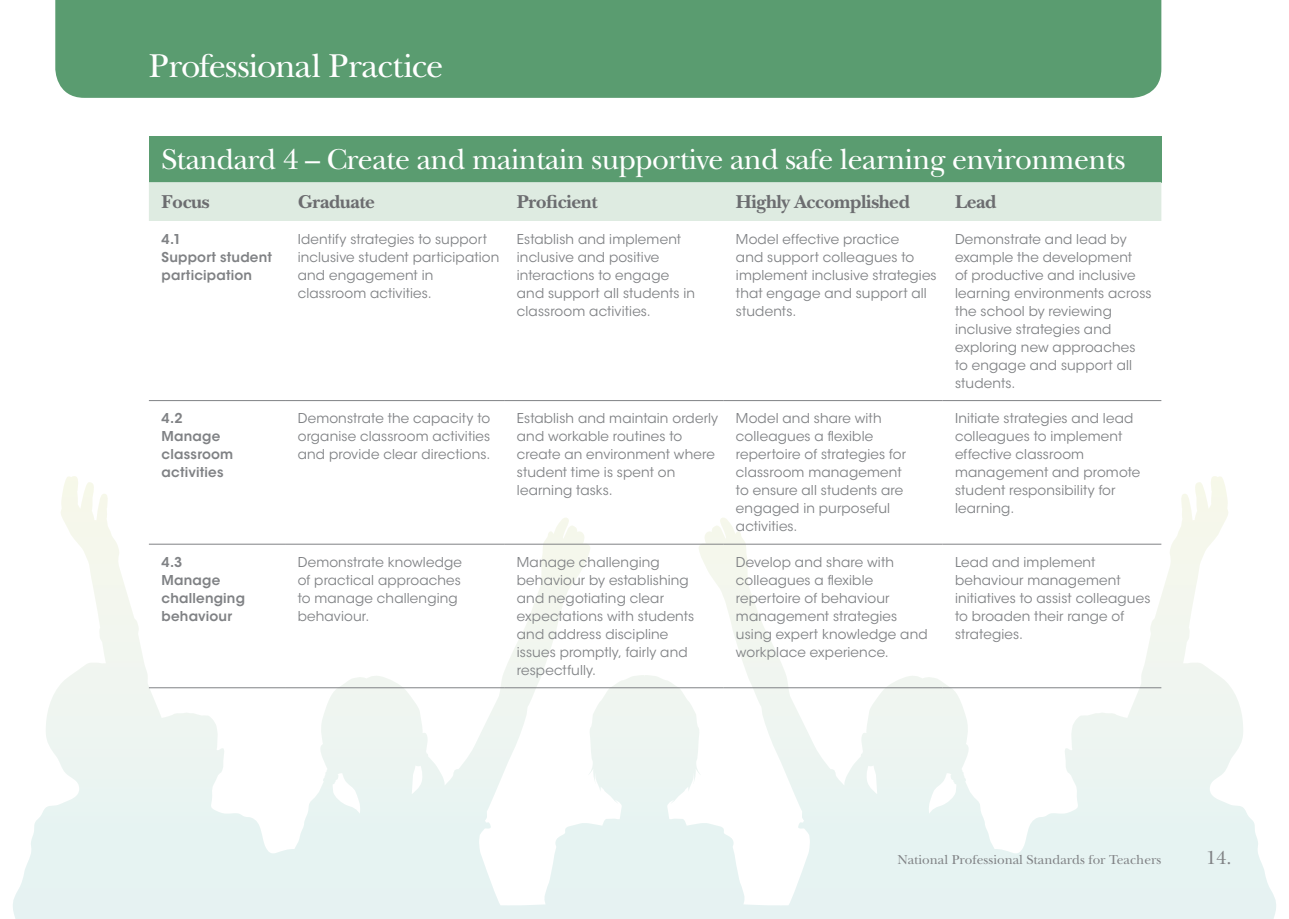
<style>
.page{position:relative;width:1289px;height:919px;background:#fff}
.page>*{position:absolute;margin:0;border:0;box-sizing:border-box;transform-origin:0 0}
.t1{font:34.5px "New Baskerville Std";letter-spacing:-.025em;color:#fff}
.t2{font:30px "New Baskerville Std";letter-spacing:-.02em;color:#fff}
.t3{font:700 19.5px "New Baskerville Std";letter-spacing:-.02em;color:#6c6d70}
.t4{font:19.5px "New Baskerville Std";color:#808285}
.Text{font:13.5px/18px "ITC Avant Garde Std";letter-spacing:.01em;color:#808285}
.Text-2{font:600 13.5px/18px "ITC Avant Garde Std";letter-spacing:.015em;color:#808285}
.t5{font:13.5px "New Baskerville Std";color:#808285}
</style>
<div class="page">
<svg style="left:316px;top:518px;width:328px;height:387px"></svg>
<svg style="left:645px;top:518px;width:327px;height:387px"></svg>
<div style="left:55px;top:0;width:1106px;height:98px;background:#5a9c70"></div>
<div style="left:149px;top:136px;width:1012px;height:46px;background:#5a9c70"></div>
<div style="left:149px;top:182px;width:1012px;height:39px;background:#deebe1"></div>
<hr style="left:149px;top:400px;width:136px;height:1px;background:#808285">
<hr style="left:285px;top:400px;width:219px;height:1px;background:#808285">
<hr style="left:504px;top:400px;width:219px;height:1px;background:#808285">
<hr style="left:723px;top:400px;width:219px;height:1px;background:#808285">
<hr style="left:942px;top:400px;width:219px;height:1px;background:#808285">
<hr style="left:149px;top:543px;width:136px;height:1px;background:#808285">
<hr style="left:285px;top:543px;width:219px;height:1px;background:#808285">
<hr style="left:504px;top:543px;width:219px;height:1px;background:#808285">
<hr style="left:723px;top:543px;width:219px;height:1px;background:#808285">
<hr style="left:942px;top:543px;width:219px;height:1px;background:#808285">
<hr style="left:149px;top:687px;width:136px;height:1px;background:#808285">
<hr style="left:285px;top:687px;width:219px;height:1px;background:#808285">
<hr style="left:504px;top:687px;width:219px;height:1px;background:#808285">
<hr style="left:723px;top:687px;width:219px;height:1px;background:#808285">
<hr style="left:942px;top:687px;width:219px;height:1px;background:#808285">
<h1 class="t1" style="left:149px;top:45px;width:296px">Professional Practice</h1>
<h2 class="t2" style="left:162px;top:142px;width:965px">Standard 4 – Create and maintain supportive and safe learning environments</h2>
<h3 class="t3" style="left:162px;top:190px;width:49px">Focus</h3>
<h3 class="t3" style="left:298px;top:190px;width:79px">Graduate</h3>
<h3 class="t3" style="left:517px;top:190px;width:82px">Proficient</h3>
<h3 class="t3" style="left:736px;top:190px;width:175px">Highly Accomplished</h3>
<h3 class="t3" style="left:955px;top:190px;width:43px">Lead</h3>
<p class="Text-2" style="left:162px;top:230px;width:112px">4.1<br>Support student participation</p>
<p class="Text" style="left:298px;top:230px;width:203px">Identify strategies to support inclusive student participation and engagement in classroom activities.</p>
<p class="Text" style="left:517px;top:230px;width:180px">Establish and implement inclusive and positive interactions to engage and support all students in classroom activities.</p>
<p class="Text" style="left:736px;top:230px;width:202px">Model effective practice<br>and support colleagues to implement inclusive strategies that engage and support all students.</p>
<p class="Text" style="left:955px;top:230px;width:198px">Demonstrate and lead by example the development<br>of productive and inclusive learning environments across the school by reviewing inclusive strategies and exploring new approaches to engage and support all students.</p>
<p class="Text-2" style="left:162px;top:409px;width:73px">4.2<br>Manage classroom activities</p>
<p class="Text" style="left:298px;top:409px;width:194px;text-align:justify">Demonstrate the capacity to organise classroom activities and provide clear directions.</p>
<p class="Text" style="left:517px;top:409px;width:203px">Establish and maintain orderly and workable routines to create an environment where student time is spent on learning tasks.</p>
<p class="Text" style="left:736px;top:409px;width:172px">Model and share with colleagues a flexible repertoire of strategies for classroom management to ensure all students are engaged in purposeful activities.</p>
<p class="Text" style="left:955px;top:409px;width:187px">Initiate strategies and lead colleagues to implement effective classroom management and promote student responsibility for learning.</p>
<p class="Text-2" style="left:162px;top:553px;width:85px">4.3<br>Manage challenging behaviour</p>
<p class="Text" style="left:298px;top:553px;width:166px">Demonstrate knowledge of practical approaches to manage challenging behaviour.</p>
<p class="Text" style="left:517px;top:553px;width:179px">Manage challenging behaviour by establishing and negotiating clear expectations with students and address discipline issues promptly, fairly and respectfully.</p>
<p class="Text" style="left:736px;top:553px;width:193px">Develop and share with colleagues a flexible repertoire of behaviour management strategies using expert knowledge and workplace experience.</p>
<p class="Text" style="left:955px;top:553px;width:197px">Lead and implement behaviour management initiatives to assist colleagues to broaden their range of strategies.</p>
<p class="t5" style="left:897px;top:851px;width:265px">National Professional Standards for Teachers</p>
<h3 class="t4" style="left:1206px;top:845px;width:27px">14.</h3>
</div>
